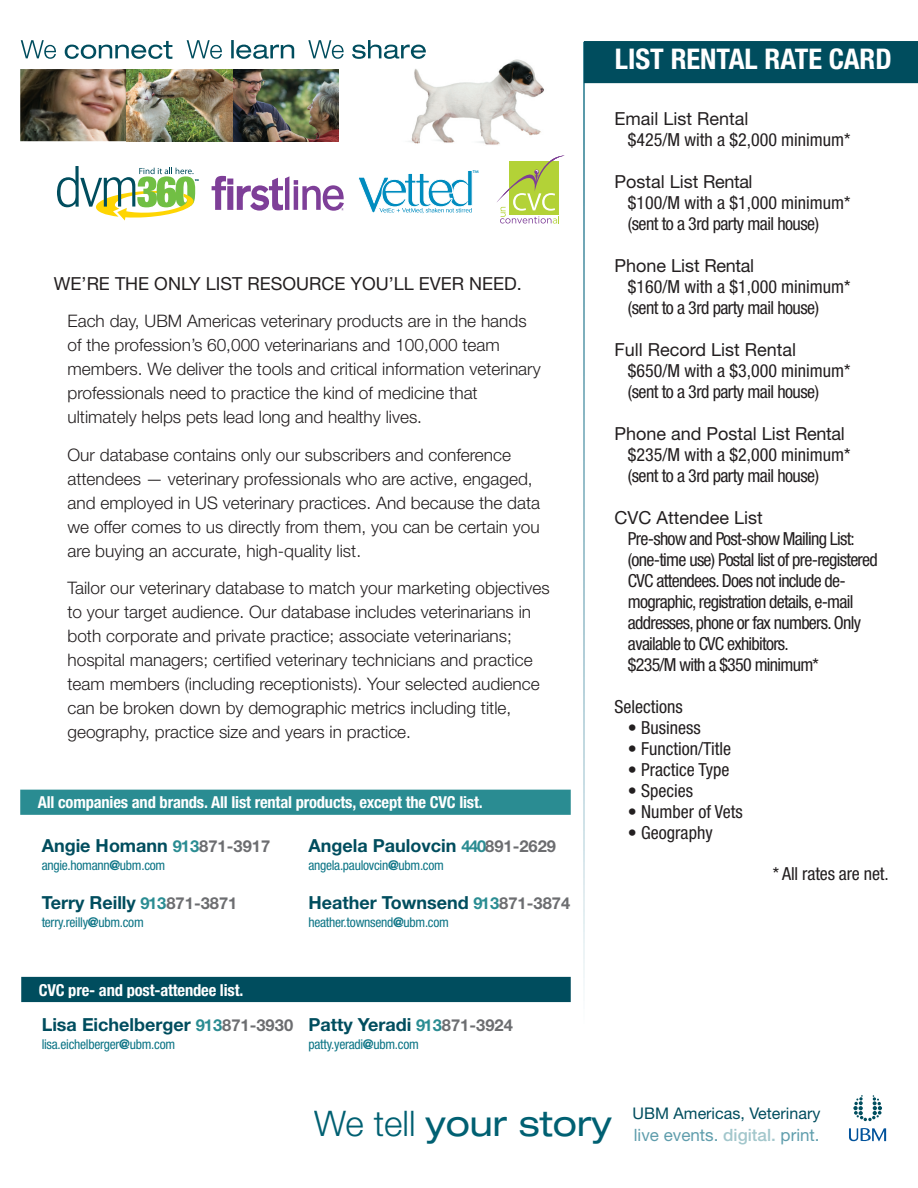
<style>
.page{position:relative;width:918px;height:1188px;background:#fff}
.page>*{position:absolute;margin:0;border:0;box-sizing:border-box;transform-origin:0 0}
.t1{font:700 condensed 28.5px "Helvetica Neue LT Std";color:#fff}
.t2{font:condensed 18px/21px "Helvetica Neue LT Std";letter-spacing:-.03em;color:#231f20}
.t3{font:700 18px "Helvetica Neue LT Std";color:#004d5e}
.t4{font:18px "Helvetica Neue LT Std";color:#231f20}
.t5{font:condensed 18px "Helvetica Neue LT Std";color:#231f20}
.t6{font:condensed 18px "Helvetica Neue LT Std";letter-spacing:-.01em;color:#231f20}
.t7{font:300 17.25px/24px "Helvetica Neue LT Std";color:#231f20}
.t8{font:16.95px "Helvetica Neue LT Std";color:#5f9dac}
.t9{font:700 condensed 16.5px "Helvetica Neue LT Std";letter-spacing:-.01em;color:#fff}
.t10{font:16.05px "Helvetica Neue LT Std";color:#004d5e}
.t11{font:condensed 13.5px "Helvetica Neue LT Std";letter-spacing:-.02em;color:#0d7586}
.t12{font:500 4.05px "Cosmos";color:#008cbf}
.s1{font-size:16.5px;color:#2a8c92}
.s2{font-size:16.5px;color:#6c6d70}
.s3{font-weight:700}
.s4{font-weight:500;color:#a3c7cc}
</style>
<div class="page">
<svg style="left:584px;top:83px;width:1px;height:903px"></svg>
<div style="left:584px;top:41px;width:334px;height:42px;background:#004d5e"></div>
<img style="left:20px;top:69px;width:107px;height:72px">
<img style="left:127px;top:69px;width:211px;height:72px">
<img style="left:408px;top:59px;width:136px;height:86px">
<svg style="left:65px;top:41px;width:107px;height:18px"></svg>
<svg style="left:21px;top:40px;width:35px;height:19px"></svg>
<svg style="left:187px;top:40px;width:107px;height:19px"></svg>
<svg style="left:308px;top:40px;width:118px;height:19px"></svg>
<svg style="left:212px;top:176px;width:132px;height:35px"></svg>
<svg style="left:57px;top:166px;width:142px;height:55px"></svg>
<svg style="left:497px;top:155px;width:68px;height:69px"></svg>
<svg style="left:358px;top:170px;width:114px;height:43px"></svg>
<svg style="left:849px;top:1128px;width:37px;height:13px"></svg>
<svg style="left:853px;top:1095px;width:29px;height:26px"></svg>
<div style="left:23px;top:979px;width:546px;height:21px;background:#004d5e"></div>
<div style="left:21px;top:977px;width:550px;height:25px;border:4px solid #004d5e"></div>
<div style="left:22px;top:792px;width:547px;height:21px;background:#2a8c92"></div>
<div style="left:20px;top:790px;width:551px;height:25px;border:4px solid #2a8c92"></div>
<p class="t12" style="left:473px;top:170px;width:7px">TM</p>
<p class="t4" style="left:54px;top:273px;width:469px">WE’RE THE ONLY LIST RESOURCE YOU’LL EVER NEED.</p>
<p class="t7" style="left:68px;top:309px;width:475px">Each day, UBM Americas veterinary products are in the hands of the profession’s 60,000 veterinarians and 100,000 team members. We deliver the tools and critical information veterinary professionals need to practice the kind of medicine that ultimately helps pets lead long and healthy lives.</p>
<p class="t7" style="left:68px;top:442px;width:474px">Our database contains only our subscribers and conference attendees — veterinary professionals who are active, engaged, and employed in US veterinary practices. And because the data we offer comes to us directly from them, you can be certain you are buying an accurate, high-quality list.</p>
<p class="t7" style="left:68px;top:576px;width:484px">Tailor our veterinary database to match your marketing objectives to your target audience. Our database includes veterinarians in both corporate and private practice; associate veterinarians; hospital managers; certified veterinary technicians and practice team members (including receptionists). Your selected audience can be broken down by demographic metrics including title, geography, practice size and years in practice.</p>
<p class="t9" style="left:38px;top:793px;width:447px">All companies and brands. All list rental products, except the CVC list.</p>
<p class="t3" style="left:42px;top:834px;width:230px">Angie Homann <span class="s1">913</span><span class="s2">871-3917</span></p>
<p class="t11" style="left:42px;top:857px;width:125px">angie.homann<span class="s3">@</span>ubm.com</p>
<p class="t3" style="left:42px;top:891px;width:197px">Terry Reilly <span class="s1">913</span><span class="s2">871-3871</span></p>
<p class="t11" style="left:42px;top:914px;width:104px">terry.reilly<span class="s3">@</span>ubm.com</p>
<p class="t3" style="left:308px;top:834px;width:249px">Angela Paulovcin <span class="s1">440</span><span class="s2">891-2629</span></p>
<p class="t11" style="left:308px;top:857px;width:137px">angela.paulovcin<span class="s3">@</span>ubm.com</p>
<p class="t3" style="left:308px;top:891px;width:263px">Heather Townsend <span class="s1">913</span><span class="s2">871-3874</span></p>
<p class="t11" style="left:308px;top:914px;width:142px">heather.townsend<span class="s3">@</span>ubm.com</p>
<p class="t9" style="left:39px;top:980px;width:206px">CVC pre- and post-attendee list.</p>
<p class="t3" style="left:42px;top:1014px;width:253px">Lisa Eichelberger <span class="s1">913</span><span class="s2">871-3930</span></p>
<p class="t11" style="left:42px;top:1037px;width:135px">lisa.eichelberger<span class="s3">@</span>ubm.com</p>
<p class="t3" style="left:308px;top:1014px;width:206px">Patty Yeradi <span class="s1">913</span><span class="s2">871-3924</span></p>
<p class="t11" style="left:308px;top:1037px;width:112px">patty.yeradi<span class="s3">@</span>ubm.com</p>
<h1 class="t1" style="left:615px;top:42px;width:278px">LIST RENTAL RATE CARD</h1>
<p class="t4" style="left:614px;top:108px;width:136px">Email List Rental</p>
<p class="t5" style="left:628px;top:130px;width:224px">$425/M with a $2,000 minimum*</p>
<p class="t4" style="left:614px;top:171px;width:140px">Postal List Rental</p>
<p class="t2" style="left:628px;top:192px;width:224px">$100/M with a $1,000 minimum* (sent to a 3rd party mail house)</p>
<p class="t4" style="left:614px;top:255px;width:141px">Phone List Rental</p>
<p class="t2" style="left:628px;top:276px;width:224px">$160/M with a $1,000 minimum* (sent to a 3rd party mail house)</p>
<p class="t4" style="left:614px;top:339px;width:183px">Full Record List Rental</p>
<p class="t2" style="left:628px;top:360px;width:224px">$650/M with a $3,000 minimum* (sent to a 3rd party mail house)</p>
<p class="t4" style="left:614px;top:423px;width:232px">Phone and Postal List Rental</p>
<p class="t2" style="left:628px;top:444px;width:224px">$235/M with a $2,000 minimum* (sent to a 3rd party mail house)</p>
<p class="t4" style="left:614px;top:507px;width:150px">CVC Attendee List</p>
<p class="t2" style="left:628px;top:528px;width:251px">Pre-show and Post-show Mailing List: (one-time use) Postal list of pre-registered CVC attendees. Does not include de&shy;mographic, registration details, e-mail addresses, phone or fax numbers. Only available to CVC exhibitors.<br>$235/M with a $350 minimum*</p>
<p class="t5" style="left:614px;top:697px;width:70px">Selections</p>
<p class="t5" style="left:628px;top:718px;width:74px">• Business</p>
<p class="t5" style="left:628px;top:739px;width:105px">• Function/Title</p>
<p class="t5" style="left:628px;top:760px;width:103px">• Practice Type</p>
<p class="t2" style="left:628px;top:780px;width:67px">• Species</p>
<p class="t5" style="left:628px;top:802px;width:116px">• Number of Vets</p>
<p class="t5" style="left:628px;top:823px;width:86px">• Geography</p>
<p class="t6" style="left:773px;top:863px;width:117px">* All rates are net.</p>
<p class="t10" style="left:633px;top:1103px;width:189px">UBM Americas, Veterinary</p>
<p class="t8" style="left:314px;top:1125px;width:507px"><sup>We</sup> <sup>tell</sup> <sup>your</sup> <sup>story</sup> live events. <span class="s4">digital.</span> print.</p>
</div>
